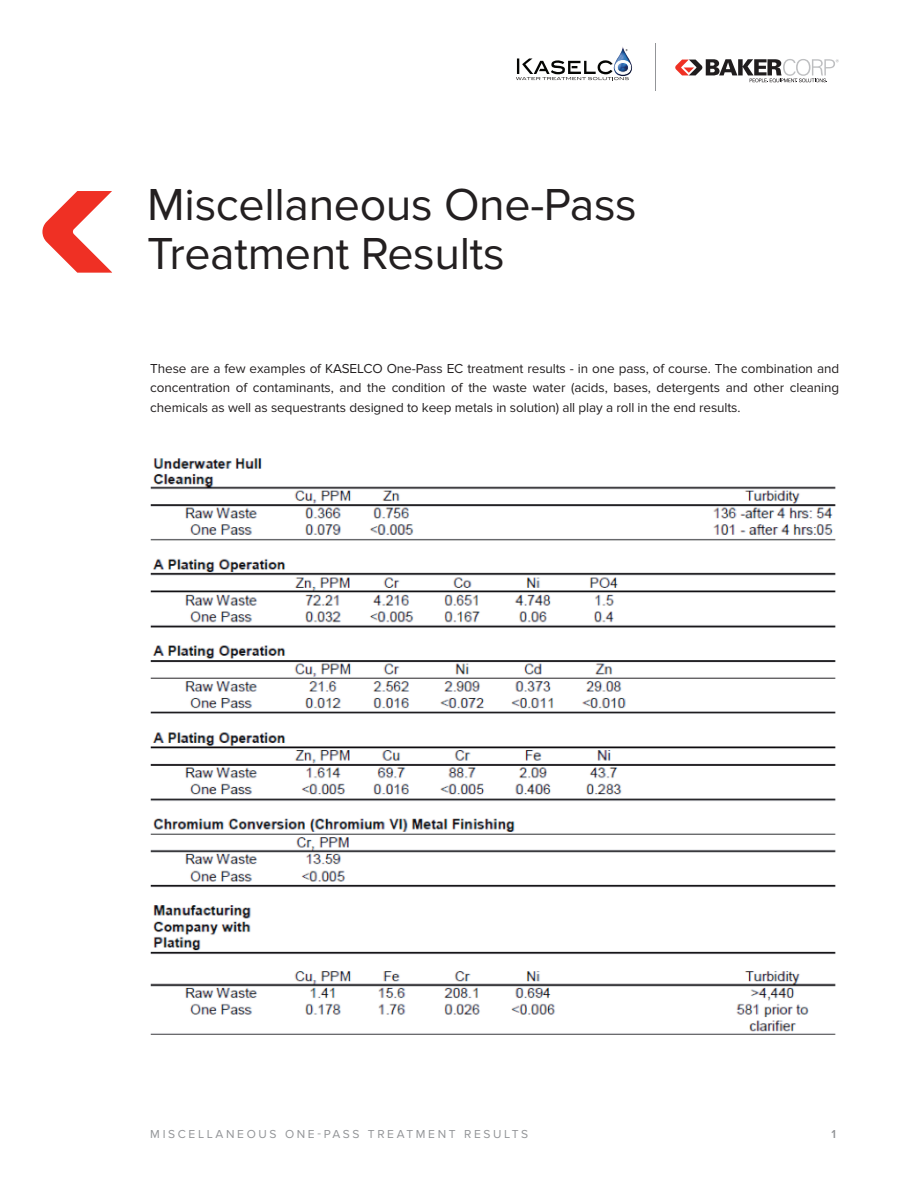
<style>
.page{position:relative;width:918px;height:1188px;background:#fff}
.page>*{position:absolute;margin:0;border:0;box-sizing:border-box;transform-origin:0 0}
.t1{font:46.5px/49.5px "Proxima Nova";letter-spacing:-.01em;color:#231f20}
.t2{font:13.5px/19.5px "Proxima Nova";letter-spacing:-.01em;color:#231f20;text-align:justify}
.t3{font:12px "Proxima Nova";letter-spacing:.22em;color:#939598}
.t4{font:600 12px "Proxima Nova";color:#939598}
</style>
<div class="page">
<svg style="left:675px;top:59px;width:164px;height:24px"></svg>
<img style="left:617px;top:47px;width:15px;height:25px">
<svg style="left:516px;top:58px;width:115px;height:22px"></svg>
<hr style="left:655px;top:43px;width:1px;height:48px;background:#939598">
<svg style="left:42px;top:191px;width:70px;height:82px"></svg>
<img style="left:150px;top:458px;width:686px;height:577px">
<h1 class="t1" style="left:147px;top:180px;width:491px">Miscellaneous One-Pass<br>Treatment Results</h1>
<p class="t2" style="left:150px;top:359px;width:690px">These are a few examples of KASELCO One-Pass EC treatment results - in one pass, of course. The combination and concentration of contaminants, and the condition of the waste water (acids, bases, detergents and other cleaning chemicals as well as sequestrants designed to keep metals in solution) all play a roll in the end results.</p>
<p class="t3" style="left:150px;top:1127px;width:379px">MISCELLANEOUS ONE-PASS TREATMENT RESULTS</p>
<p class="t4" style="left:832px;top:1129px;width:6px">1</p>
</div>
